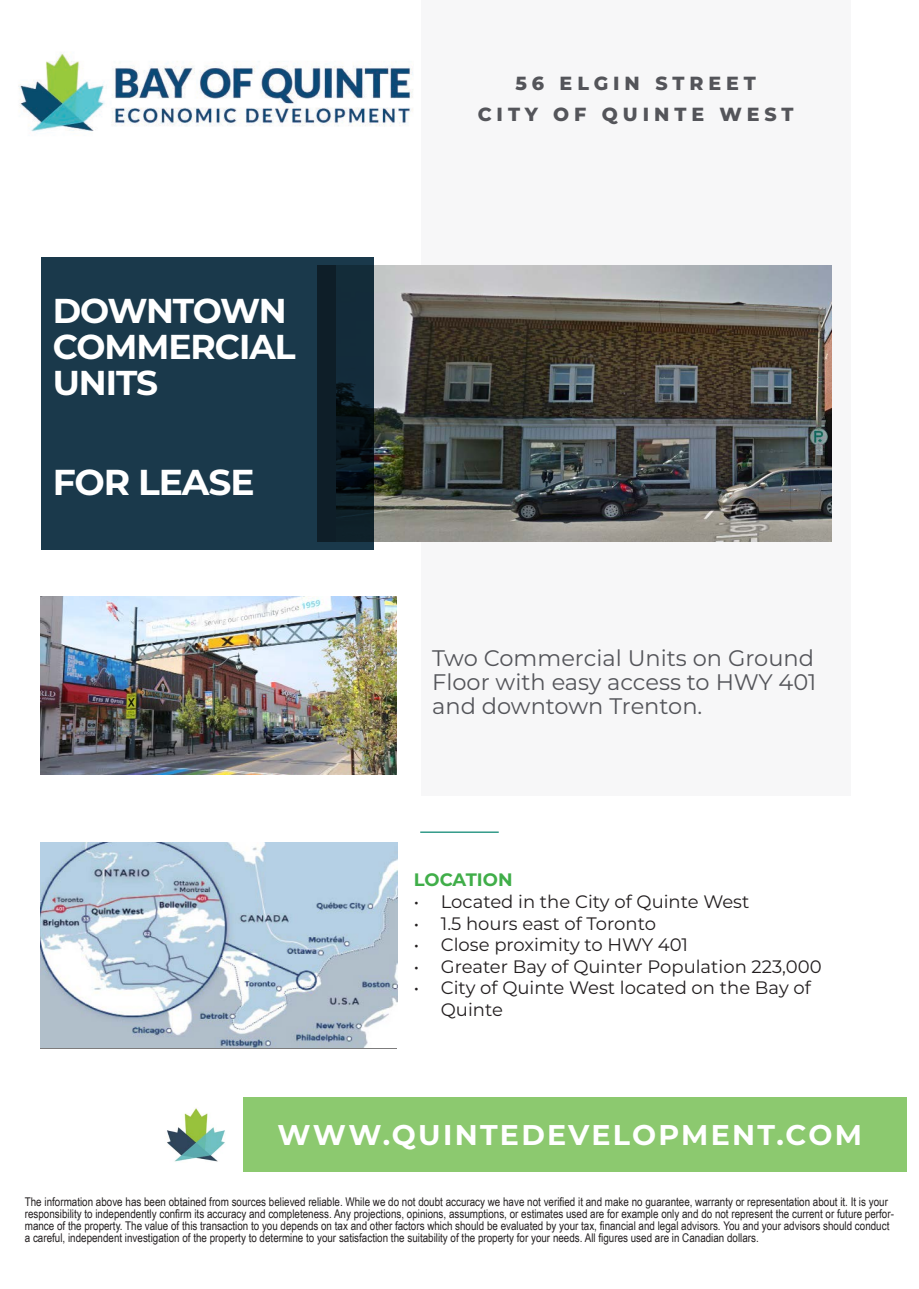
<style>
.page{position:relative;width:919px;height:1289px;background:#fff}
.page>*{position:absolute;margin:0;border:0;box-sizing:border-box;transform-origin:0 0}
.t1{font:700 36px "Montserrat";letter-spacing:-.03em;color:#fff}
.t2{font:700 34.5px/36px "Montserrat";letter-spacing:-.03em;color:#fff}
.t3{font:700 28.5px "Montserrat";letter-spacing:.08em;color:#fff}
.t4{font:22.5px/24px "Montserrat";color:#54555a;text-align:justify}
.t5{font:800 19.05px/30.5px "Montserrat";letter-spacing:.26em;color:#54555a;text-align:center}
.t6{font:18px/21.6px "Montserrat";color:#231f20}
.t7{font:700 18px "Montserrat";color:#40ae49}
.t8{font:12px/12px "Arial Narrow";color:#231f20}
</style>
<div class="page">
<div style="left:421px;top:0;width:429px;height:795px;background:#f7f7f8"></div>
<img style="left:373px;top:265px;width:458px;height:277px">
<svg style="left:41px;top:257px;width:332px;height:293px;background:#183445"></svg>
<hr style="left:420px;top:831px;width:78px;height:2px;background:#349b8a">
<img style="left:18px;top:53px;width:395px;height:79px">
<img style="left:40px;top:842px;width:357px;height:204px">
<div style="left:243px;top:1097px;width:663px;height:75px;background:#8cc96f"></div>
<img style="left:167px;top:1108px;width:58px;height:54px">
<img style="left:40px;top:596px;width:356px;height:179px">
<p class="t2" style="left:53px;top:290px;width:244px">DOWNTOWN<br>COMMERCIAL<br>UNITS</p>
<p class="t1" style="left:53px;top:456px;width:203px">FOR LEASE</p>
<p class="t5" style="left:477px;top:67px;width:317px">56 ELGIN STREET<br>CITY OF QUINTE WEST</p>
<p class="t4" style="left:432px;top:645px;width:386px">Two Commercial Units on Ground Floor with easy access to HWY 401 and downtown Trenton.</p>
<p class="t7" style="left:414px;top:867px;width:100px">LOCATION</p>
<p class="t6" style="left:414px;top:890px;width:337px">• Located in the City of Quinte West</p>
<p class="t6" style="left:414px;top:911px;width:243px">• 1.5 hours east of Toronto</p>
<p class="t6" style="left:414px;top:933px;width:276px">• Close proximity to HWY 401</p>
<p class="t6" style="left:414px;top:954px;width:409px">• Greater Bay of Quinter Population 223,000</p>
<p class="t6" style="left:441px;top:976px;width:371px;text-indent:-27px">• City of Quinte West located on the Bay of<br>Quinte</p>
<p class="t3" style="left:277px;top:1113px;width:586px">WWW.QUINTEDEVELOPMENT.COM</p>
<p class="t8" style="left:25px;top:1195px;width:870px">The information above has been obtained from sources believed reliable. While we do not doubt accuracy we have not verified it and make no guarantee, warranty or representation about it. It is your responsibility to independently confirm its accuracy and completeness. Any projections, opinions, assumptions, or estimates used are for example only and do not represent the current or future perfor&shy;mance of the property. The value of this transaction to you depends on tax and other factors which should be evaluated by your tax, financial and legal advisors. You and your advisors should conduct a careful, independent investigation of the property to determine to your satisfaction the suitability of the property for your needs. All figures used are in Canadian dollars.</p>
</div>
